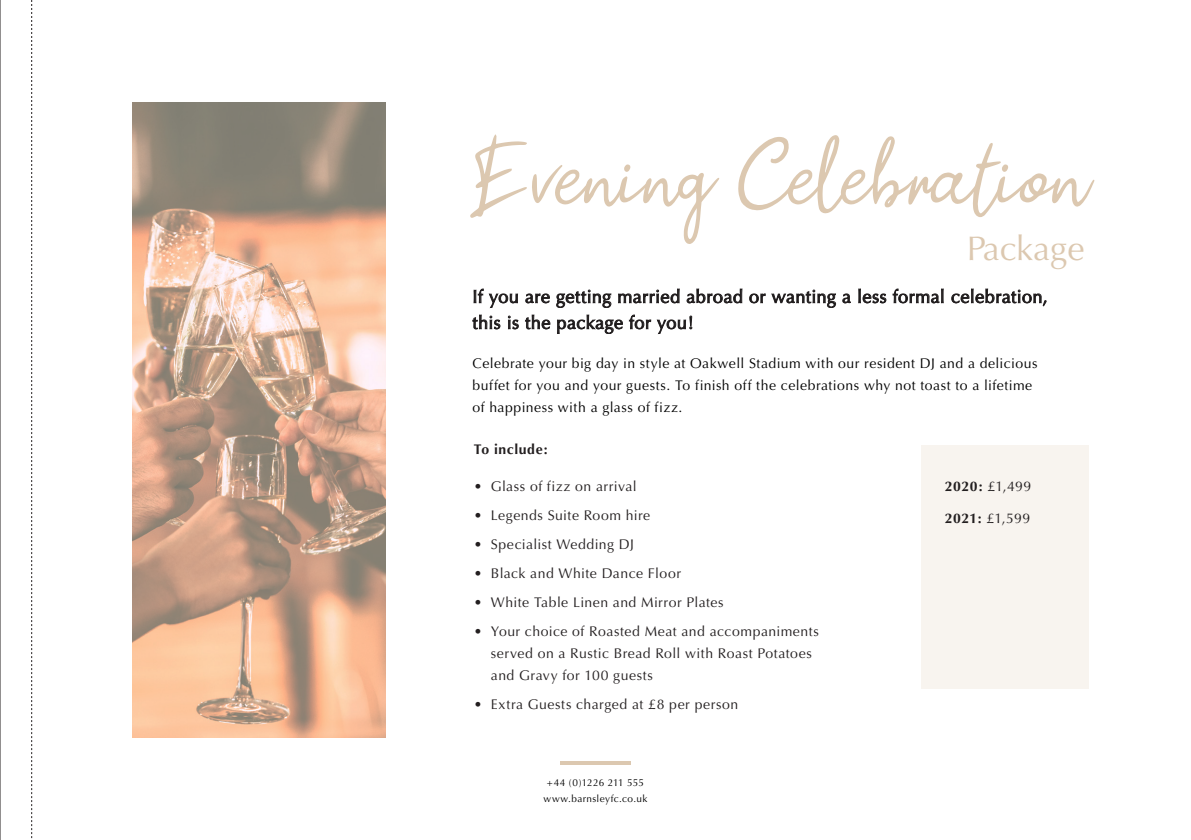
<style>
.page{position:relative;width:1191px;height:840px;background:#fff}
.page>*{position:absolute;margin:0;border:0;box-sizing:border-box;transform-origin:0 0}
.t1{font:91px "Paul Signature";color:#dcc8b0}
.t2{font:34px "Optima";color:#dcc8b0}
.t3{font:18px/26px "Optima";letter-spacing:.025em;color:#000}
.t4{font:14px/22px "Optima";letter-spacing:.035em;color:#231f20}
.t5{font:14px/22px "Optima";letter-spacing:.035em;color:#000}
.t6{font:700 14px "Optima";letter-spacing:.04em;color:#231f20}
.t7{font:10px/16px "Optima";letter-spacing:.035em;color:#000;text-align:center}
.s1{font-weight:700}
</style>
<div class="page">
<svg style="left:560px;top:761px;width:70px;height:3px"></svg>
<svg style="left:31px;top:0;width:1px;height:839px"></svg>
<svg style="left:132px;top:102px;width:254px;height:635px;background:#c9a68e"></svg>
<hr style="left:0;top:0;width:1px;height:839px;background:#231f20">
<svg style="left:474px;top:288px;width:44px;height:20px"></svg>
<svg style="left:525px;top:293px;width:25px;height:10px"></svg>
<svg style="left:556px;top:289px;width:55px;height:19px"></svg>
<svg style="left:618px;top:288px;width:61px;height:15px"></svg>
<svg style="left:686px;top:288px;width:56px;height:15px"></svg>
<svg style="left:749px;top:289px;width:87px;height:19px"></svg>
<svg style="left:842px;top:293px;width:9px;height:10px"></svg>
<svg style="left:858px;top:288px;width:28px;height:15px"></svg>
<svg style="left:892px;top:288px;width:51px;height:15px"></svg>
<svg style="left:951px;top:288px;width:95px;height:18px"></svg>
<svg style="left:472px;top:314px;width:28px;height:15px"></svg>
<svg style="left:508px;top:315px;width:11px;height:14px"></svg>
<svg style="left:525px;top:314px;width:25px;height:15px"></svg>
<svg style="left:557px;top:314px;width:66px;height:20px"></svg>
<svg style="left:629px;top:314px;width:22px;height:15px"></svg>
<svg style="left:657px;top:316px;width:35px;height:18px"></svg>
<div style="left:921px;top:445px;width:168px;height:243px;background:#f8f4ef"></div>
<p class="t1" style="left:468px;top:117px;width:622px">Evening Celebration</p>
<p class="t2" style="left:967px;top:228px;width:119px">Package</p>
<p class="t3" style="left:472px;top:283px;width:577px">If you are getting married abroad or wanting a less formal celebration, this is the package for you!</p>
<p class="t5" style="left:472px;top:352px;width:566px">Celebrate your big day in style at Oakwell Stadium with our resident DJ and a delicious buffet for you and your guests. To finish off the celebrations why not toast to a lifetime of happiness with a glass of fizz.</p>
<p class="t6" style="left:474px;top:441px;width:75px">To include:</p>
<p class="t4" style="left:474px;top:475px;width:164px">• Glass of fizz on arrival</p>
<p class="t4" style="left:474px;top:504px;width:178px">• Legends Suite Room hire</p>
<p class="t4" style="left:474px;top:533px;width:162px">• Specialist Wedding DJ</p>
<p class="t4" style="left:474px;top:562px;width:209px">• Black and White Dance Floor</p>
<p class="t4" style="left:474px;top:591px;width:251px">• White Table Linen and Mirror Plates</p>
<p class="t4" style="left:491px;top:619px;width:329px;text-indent:-17px">• Your choice of Roasted Meat and accompaniments served on a Rustic Bread Roll with Roast Potatoes and Gravy for 100 guests</p>
<p class="t4" style="left:474px;top:692px;width:266px">• Extra Guests charged at £8 per person</p>
<p class="t4" style="left:945px;top:475px;width:88px"><span class="s1">2020:</span> £1,499</p>
<p class="t4" style="left:945px;top:507px;width:87px"><span class="s1">2021:</span> £1,599</p>
<p class="t7" style="left:543px;top:774px;width:105px">+44 (0)1226 211 555 www.barnsleyfc.co.uk</p>
</div>
